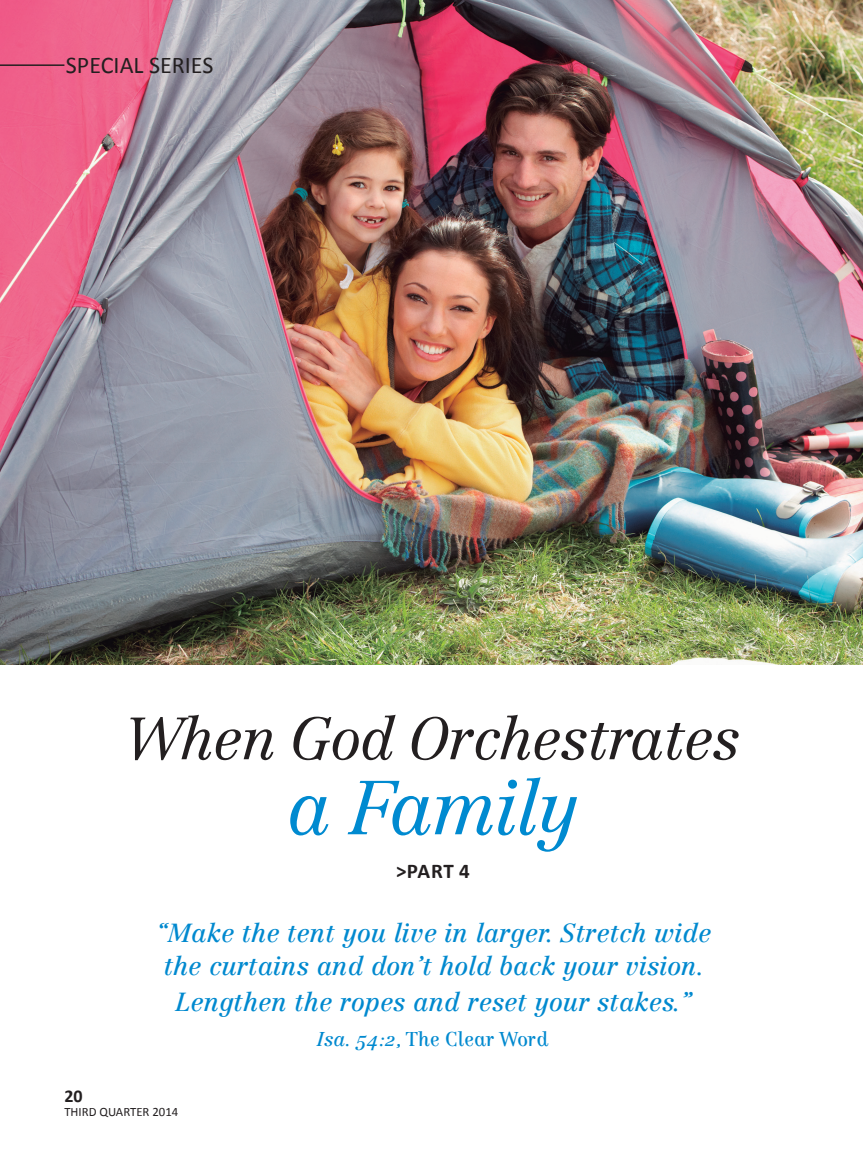
<style>
.page{position:relative;width:863px;height:1163px;background:#fff}
.page>*{position:absolute;margin:0;border:0;box-sizing:border-box;transform-origin:0 0}
.t1{font:75px "Centennial Light Italic Os F";letter-spacing:-.025em;color:#008ad0}
.t2{font:58.5px "Centennial Light Italic Os F";letter-spacing:-.025em;color:#231f20}
.t3{font:25.5px/33px "Centennial Italic Os F";color:#0089cf;text-align:center}
.t4{font:24px "Calibri";color:#231f20}
.t5{font:700 21px "Calibri";color:#231f20}
.t6{font:italic 19.5px "Centennial Italic Os F";color:#0089cf}
.t7{font:700 18px "Calibri";color:#231f20}
.t8{font:12.75px "Calibri";color:#231f20}
.s1{font-style:normal}
</style>
<div class="page">
<img style="left:0;top:0;width:863px;height:664px">
<hr style="left:0;top:64px;width:64px;height:2px;background:#231f20">
<p class="t4" style="left:66px;top:55px;width:149px">SPECIAL SERIES</p>
<h2 class="t2" style="left:125px;top:704px;width:616px">When God Orchestrates</h2>
<h1 class="t1" style="left:287px;top:764px;width:293px">a Family</h1>
<p class="t5" style="left:396px;top:863px;width:75px">&gt;PART 4</p>
<p class="t3" style="left:156px;top:919px;width:557px">“Make the tent you live in larger. Stretch wide the curtains and don’t hold back your vision.</p>
<p class="t3" style="left:176px;top:988px;width:518px">Lengthen the ropes and reset your stakes.”</p>
<p class="t6" style="left:317px;top:1030px;width:239px"><span class="s1">Isa. 54:2,</span> The ClearWord</p>
<p class="t7" style="left:64px;top:1089px;width:20px">20</p>
<p class="t8" style="left:64px;top:1107px;width:115px">THIRD QUARTER 2014</p>
</div>
